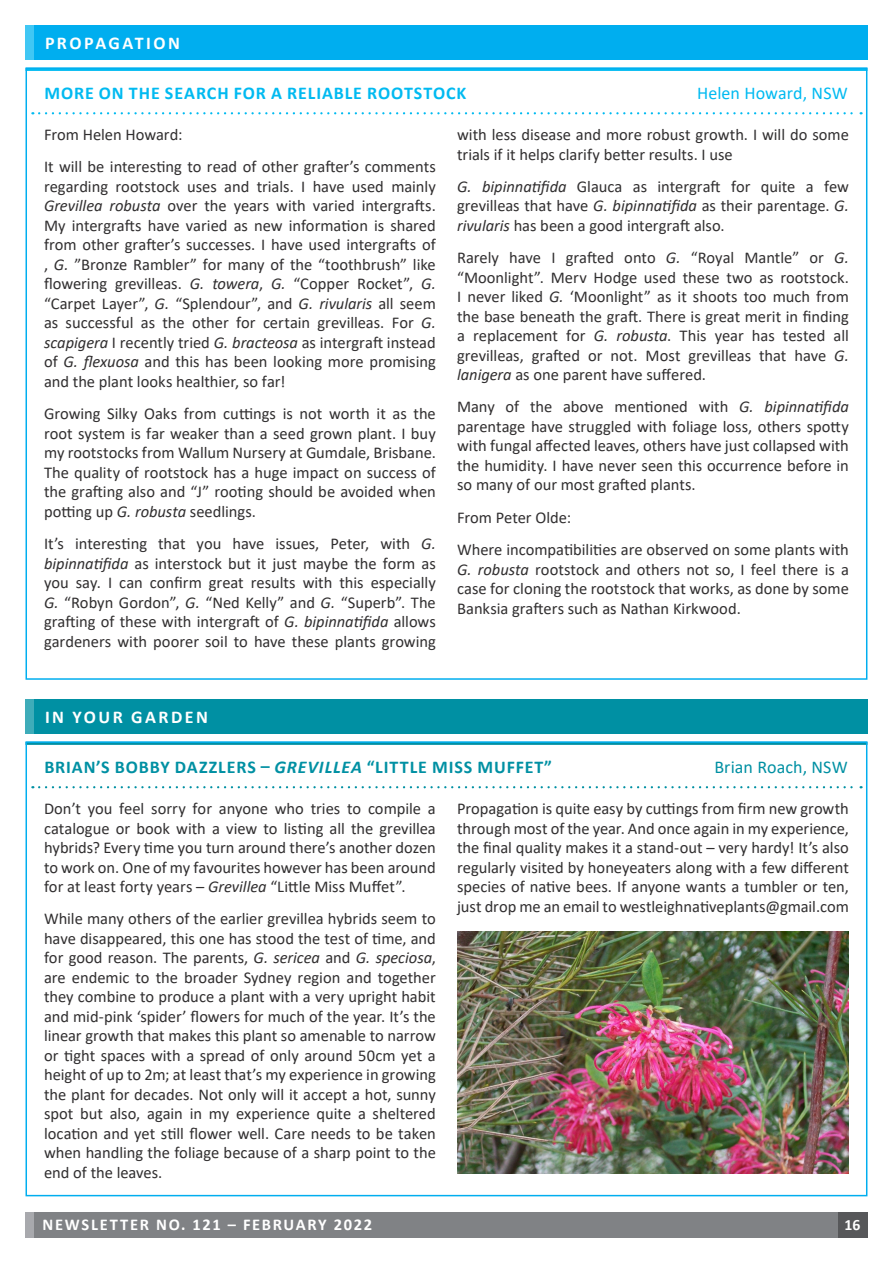
<style>
.page{position:relative;width:893px;height:1263px;background:#fff}
.page>*{position:absolute;margin:0;border:0;box-sizing:border-box;transform-origin:0 0}
.Article_headiing-tea{font:700 18px "Calibri";letter-spacing:.05em;color:#0090a3}
.Article_headiing-blu{font:700 18px "Calibri";letter-spacing:.05em;color:#00baf1}
.SECTION_HEADING{font:700 18px "Calibri";letter-spacing:.135em;color:#fff}
.Article_headiing-blu-2{font:18px "Calibri";letter-spacing:.005em;color:#00baf1}
.Article_headiing-tea-2{font:18px "Calibri";letter-spacing:.005em;color:#0090a3}
.Article_body{font:16.5px/19.5px "Calibri";color:#312f30;text-align:justify}
.t1{font:700 16.5px "Calibri";letter-spacing:.1em;color:#fff}
.t2{font:700 15.75px "Calibri";color:#fff}
.s1{font-style:italic}
</style>
<div class="page">
<div style="left:34px;top:1212px;width:808px;height:25px;background:#808285"></div>
<div style="left:26px;top:1212px;width:8px;height:25px;background:#a8a9ad"></div>
<div style="left:838px;top:1212px;width:29px;height:25px;background:#57585a"></div>
<div style="left:26px;top:26px;width:8px;height:34px;background:#40c7f4"></div>
<div style="left:34px;top:26px;width:833px;height:34px;background:#00aeef"></div>
<hr style="left:26px;top:68px;width:841px;height:3px;background:#00baf1">
<svg style="left:39px;top:112px;width:823px;height:2px"></svg>
<hr style="left:26px;top:742px;width:841px;height:3px;background:#0090a3">
<svg style="left:39px;top:786px;width:823px;height:2px"></svg>
<img style="left:457px;top:931px;width:392px;height:243px">
<div style="left:26px;top:741px;width:841px;height:455px;border:2px solid #00aeef"></div>
<div style="left:26px;top:699px;width:8px;height:34px;background:#3eacb9"></div>
<div style="left:34px;top:699px;width:833px;height:34px;background:#0090a3"></div>
<p class="SECTION_HEADING" style="left:45px;top:31px;width:137px">PROPAGATION</p>
<p class="Article_headiing-blu" style="left:44px;top:81px;width:424px">MORE ON THE SEARCH FOR A RELIABLE ROOTSTOCK</p>
<p class="Article_headiing-blu-2" style="left:697px;top:81px;width:152px">Helen Howard, NSW</p>
<p class="Article_body" style="left:44px;top:125px;width:140px">From Helen Howard:</p>
<p class="Article_body" style="left:44px;top:157px;width:393px">It will be interesting to read of other grafter’s comments regarding rootstock uses and trials. I have used mainly <span class="s1">Grevillea robusta</span> over the years with varied intergrafts.<br>My intergrafts have varied as new information is shared from other grafter’s successes. I have used intergrafts of , <span class="s1">G.</span> ”Bronze Rambler” for many of the “toothbrush” like flowering grevilleas. <span class="s1">G. towera</span>, <span class="s1">G.</span> “Copper Rocket”, <span class="s1">G. </span>“Carpet Layer”, <span class="s1">G.</span> “Splendour”, and <span class="s1">G. rivularis</span> all seem as successful as the other for certain grevilleas. For <span class="s1">G. scapigera</span> I recently tried <span class="s1">G. bracteosa</span> as intergraft instead of <span class="s1">G. flexuosa</span> and this has been looking more promising and the plant looks healthier, so far!</p>
<p class="Article_body" style="left:44px;top:404px;width:393px">Growing Silky Oaks from cuttings is not worth it as the root system is far weaker than a seed grown plant. I buy my rootstocks from Wallum Nursery at Gumdale, Brisbane.<br>The quality of rootstock has a huge impact on success of the grafting also and “J” rooting should be avoided when potting up <span class="s1">G. robusta</span> seedlings.</p>
<p class="Article_body" style="left:44px;top:533px;width:393px">It’s interesting that you have issues, Peter, with <span class="s1">G. bipinnatifida</span> as interstock but it just maybe the form as you say. I can confirm great results with this especially <span class="s1">G.</span> “Robyn Gordon”, <span class="s1">G.</span> “Ned Kelly” and <span class="s1">G.</span> “Superb”. The grafting of these with intergraft of <span class="s1">G. bipinnatifida</span> allows gardeners with poorer soil to have these plants growing</p>
<p class="Article_body" style="left:457px;top:125px;width:393px">with less disease and more robust growth. I will do some trials if it helps clarify better results. I use</p>
<p class="Article_body" style="left:457px;top:176px;width:393px"><span class="s1">G. bipinnatifida</span> Glauca as intergraft for quite a few grevilleas that have <span class="s1">G. bipinnatifida</span> as their parentage. <span class="s1">G. rivularis</span> has been a good intergraft also.</p>
<p class="Article_body" style="left:457px;top:248px;width:393px">Rarely have I grafted onto <span class="s1">G.</span> “Royal Mantle” or <span class="s1">G. </span>“Moonlight”. Merv Hodge used these two as rootstock.<br>I never liked <span class="s1">G.</span> ‘Moonlight” as it shoots too much from the base beneath the graft. There is great merit in finding a replacement for <span class="s1">G. robusta</span>. This year has tested all grevilleas, grafted or not. Most grevilleas that have <span class="s1">G. lanigera</span> as one parent have suffered.</p>
<p class="Article_body" style="left:457px;top:397px;width:393px">Many of the above mentioned with <span class="s1">G. bipinnatifida </span>parentage have struggled with foliage loss, others spotty with fungal affected leaves, others have just collapsed with the humidity. I have never seen this occurrence before in so many of our most grafted plants.</p>
<p class="Article_body" style="left:457px;top:507px;width:115px">From Peter Olde:</p>
<p class="Article_body" style="left:457px;top:539px;width:393px">Where incompatibilities are observed on some plants with <span class="s1">G. robusta</span> rootstock and others not so, I feel there is a case for cloning the rootstock that works, as done by some Banksia grafters such as Nathan Kirkwood.</p>
<p class="SECTION_HEADING" style="left:45px;top:704px;width:165px">IN YOUR GARDEN</p>
<p class="Article_headiing-tea" style="left:44px;top:755px;width:509px">BRIAN’S BOBBY DAZZLERS – <span class="s1">GREVILLEA</span> “LITTLE MISS MUFFET”</p>
<p class="Article_headiing-tea-2" style="left:714px;top:755px;width:135px">Brian Roach, NSW</p>
<p class="Article_body" style="left:44px;top:798px;width:393px">Don’t you feel sorry for anyone who tries to compile a catalogue or book with a view to listing all the grevillea hybrids? Every time you turn around there’s another dozen to work on. One of my favourites however has been around for at least forty years – <span class="s1">Grevillea</span> “Little Miss Muffet”.</p>
<p class="Article_body" style="left:44px;top:909px;width:393px">While many others of the earlier grevillea hybrids seem to have disappeared, this one has stood the test of time, and for good reason. The parents, <span class="s1">G. sericea</span> and <span class="s1">G. speciosa</span>, are endemic to the broader Sydney region and together they combine to produce a plant with a very upright habit and mid-pink ‘spider’ flowers for much of the year. It’s the linear growth that makes this plant so amenable to narrow or tight spaces with a spread of only around 50cm yet a height of up to 2m; at least that’s my experience in growing the plant for decades. Not only will it accept a hot, sunny spot but also, again in my experience quite a sheltered location and yet still flower well. Care needs to be taken when handling the foliage because of a sharp point to the end of the leaves.</p>
<p class="Article_body" style="left:457px;top:798px;width:393px">Propagation is quite easy by cuttings from firm new growth through most of the year. And once again in my experience, the final quality makes it a stand-out – very hardy! It’s also regularly visited by honeyeaters along with a few different species of native bees. If anyone wants a tumbler or ten, just drop me an email to westleighnativeplants@gmail.com</p>
<p class="t1" style="left:43px;top:1212px;width:331px">NEWSLETTER NO. 121 – FEBRUARY 2022</p>
<p class="t2" style="left:844px;top:1214px;width:18px">16</p>
</div>
